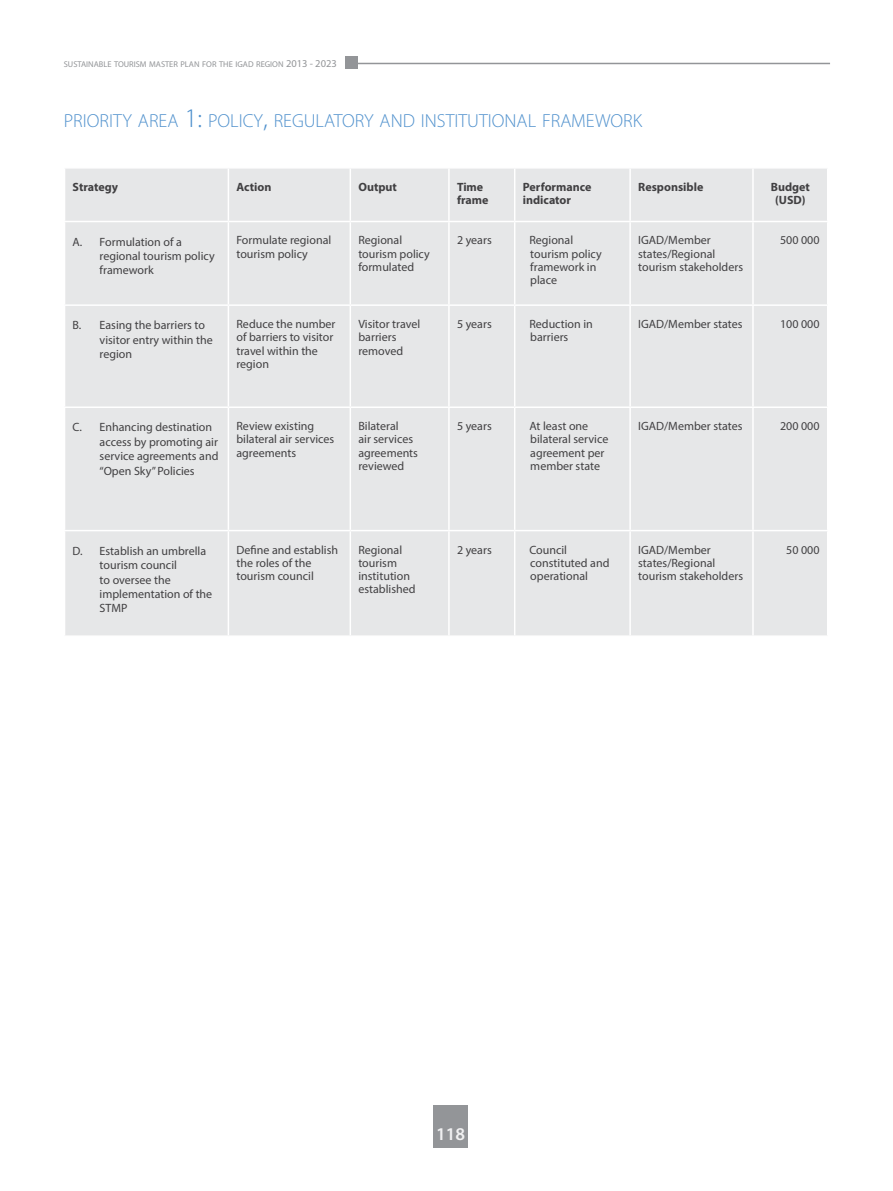
<style>
.page{position:relative;width:893px;height:1191px;background:#fff}
.page>*{position:absolute;margin:0;border:0;box-sizing:border-box;transform-origin:0 0}
.t1{font:300 18.9px "Myriad Pro";color:#5091cd}
.t2{font:600 18px "Myriad Pro";color:#f1f1f2}
.t3{font:12px/13.2px "Myriad Pro";color:#414042}
.t4{font:700 12px/13.2px "Myriad Pro";color:#414042}
.t5{font:8.4px "Myriad Pro";color:#939598}
.s1{font-size:10.5px}
.s2{font-size:27px}
</style>
<div class="page">
<hr style="left:351px;top:63px;width:479px;height:1px;background:#939598">
<div style="left:345px;top:56px;width:12px;height:13px;background:#939598"></div>
<div style="left:434px;top:1104px;width:34px;height:43px;background:#939598"></div>
<div style="left:65px;top:169px;width:762px;height:466px;background:#e6e7e8"></div>
<hr style="left:228px;top:169px;width:1px;height:52px;background:#fff">
<hr style="left:350px;top:169px;width:1px;height:52px;background:#fff">
<hr style="left:448px;top:169px;width:2px;height:52px;background:#fff">
<hr style="left:514px;top:169px;width:1px;height:52px;background:#fff">
<hr style="left:629px;top:169px;width:2px;height:52px;background:#fff">
<hr style="left:752px;top:169px;width:2px;height:52px;background:#fff">
<hr style="left:64px;top:221px;width:164px;height:1px;background:#fff">
<hr style="left:228px;top:221px;width:122px;height:1px;background:#fff">
<hr style="left:228px;top:222px;width:1px;height:82px;background:#fff">
<hr style="left:350px;top:221px;width:99px;height:1px;background:#fff">
<hr style="left:350px;top:222px;width:1px;height:82px;background:#fff">
<hr style="left:449px;top:221px;width:66px;height:1px;background:#fff">
<hr style="left:448px;top:222px;width:2px;height:82px;background:#fff">
<hr style="left:515px;top:221px;width:115px;height:1px;background:#fff">
<hr style="left:514px;top:222px;width:1px;height:82px;background:#fff">
<hr style="left:630px;top:221px;width:123px;height:1px;background:#fff">
<hr style="left:629px;top:222px;width:2px;height:82px;background:#fff">
<hr style="left:753px;top:221px;width:75px;height:1px;background:#fff">
<hr style="left:752px;top:222px;width:2px;height:82px;background:#fff">
<hr style="left:64px;top:304px;width:164px;height:2px;background:#fff">
<hr style="left:228px;top:304px;width:122px;height:2px;background:#fff">
<hr style="left:228px;top:306px;width:1px;height:100px;background:#fff">
<hr style="left:350px;top:304px;width:99px;height:2px;background:#fff">
<hr style="left:350px;top:306px;width:1px;height:100px;background:#fff">
<hr style="left:449px;top:304px;width:66px;height:2px;background:#fff">
<hr style="left:448px;top:306px;width:2px;height:100px;background:#fff">
<hr style="left:515px;top:304px;width:115px;height:2px;background:#fff">
<hr style="left:514px;top:306px;width:1px;height:100px;background:#fff">
<hr style="left:630px;top:304px;width:123px;height:2px;background:#fff">
<hr style="left:629px;top:306px;width:2px;height:100px;background:#fff">
<hr style="left:753px;top:304px;width:75px;height:2px;background:#fff">
<hr style="left:752px;top:306px;width:2px;height:100px;background:#fff">
<hr style="left:64px;top:406px;width:164px;height:2px;background:#fff">
<hr style="left:228px;top:406px;width:122px;height:2px;background:#fff">
<hr style="left:228px;top:408px;width:1px;height:122px;background:#fff">
<hr style="left:350px;top:406px;width:99px;height:2px;background:#fff">
<hr style="left:350px;top:408px;width:1px;height:122px;background:#fff">
<hr style="left:449px;top:406px;width:66px;height:2px;background:#fff">
<hr style="left:448px;top:408px;width:2px;height:122px;background:#fff">
<hr style="left:515px;top:406px;width:115px;height:2px;background:#fff">
<hr style="left:514px;top:408px;width:1px;height:122px;background:#fff">
<hr style="left:630px;top:406px;width:123px;height:2px;background:#fff">
<hr style="left:629px;top:408px;width:2px;height:122px;background:#fff">
<hr style="left:753px;top:406px;width:75px;height:2px;background:#fff">
<hr style="left:752px;top:408px;width:2px;height:122px;background:#fff">
<hr style="left:64px;top:530px;width:164px;height:1px;background:#fff">
<hr style="left:228px;top:530px;width:122px;height:1px;background:#fff">
<hr style="left:228px;top:531px;width:1px;height:104px;background:#fff">
<hr style="left:350px;top:530px;width:99px;height:1px;background:#fff">
<hr style="left:350px;top:531px;width:1px;height:104px;background:#fff">
<hr style="left:449px;top:530px;width:66px;height:1px;background:#fff">
<hr style="left:448px;top:531px;width:2px;height:104px;background:#fff">
<hr style="left:515px;top:530px;width:115px;height:1px;background:#fff">
<hr style="left:514px;top:531px;width:1px;height:104px;background:#fff">
<hr style="left:630px;top:530px;width:123px;height:1px;background:#fff">
<hr style="left:629px;top:531px;width:2px;height:104px;background:#fff">
<hr style="left:753px;top:530px;width:75px;height:1px;background:#fff">
<hr style="left:752px;top:531px;width:2px;height:104px;background:#fff">
<p class="t5" style="left:64px;top:59px;width:275px">SUSTAINABLE TOURISM MASTER PLAN FOR THE IGAD REGION <span class="s1">2013 - 2023</span></p>
<h1 class="t1" style="left:64px;top:109px;width:580px">PRIORITY AREA <span class="s2">1:</span> POLICY<span class="s2">,</span> REGULATORY AND INSTITUTIONAL FRAMEWORK</h1>
<p class="t4" style="left:73px;top:180px;width:47px">Strategy</p>
<p class="t4" style="left:236px;top:180px;width:36px">Action</p>
<p class="t4" style="left:358px;top:180px;width:40px">Output</p>
<p class="t4" style="left:457px;top:180px;width:33px">Time frame</p>
<p class="t4" style="left:523px;top:180px;width:70px">Performance indicator</p>
<p class="t4" style="left:638px;top:180px;width:67px">Responsible</p>
<p class="t4" style="left:771px;top:180px;width:41px;text-align:center">Budget (USD)</p>
<p class="t3" style="left:100px;top:234px;width:117px;line-height:14.4px;text-indent:-27px">A. Formulation of a regional tourism policy framework</p>
<p class="t3" style="left:236px;top:234px;width:96px">Formulate regional tourism policy</p>
<p class="t3" style="left:358px;top:234px;width:73px">Regional tourism policy formulated</p>
<p class="t3" style="left:457px;top:234px;width:36px">2 years</p>
<p class="t3" style="left:529px;top:234px;width:74px">Regional tourism policy framework in place</p>
<p class="t3" style="left:638px;top:234px;width:106px">IGAD/Member states/Regional tourism stakeholders</p>
<p class="t3" style="left:780px;top:234px;width:41px">500 000</p>
<p class="t3" style="left:100px;top:318px;width:115px;line-height:14.4px;text-indent:-27px">B. Easing the barriers to visitor entry within the region</p>
<p class="t3" style="left:236px;top:317px;width:100px">Reduce the number of barriers to visitor travel within the region</p>
<p class="t3" style="left:358px;top:317px;width:63px">Visitor travel barriers removed</p>
<p class="t3" style="left:457px;top:317px;width:36px">5 years</p>
<p class="t3" style="left:529px;top:317px;width:65px">Reduction in barriers</p>
<p class="t3" style="left:638px;top:317px;width:106px">IGAD/Member states</p>
<p class="t3" style="left:780px;top:317px;width:41px">100 000</p>
<p class="t3" style="left:100px;top:420px;width:120px;line-height:14.4px;text-indent:-27px">C. Enhancing destination access by promoting air service agreements and “Open Sky” Policies</p>
<p class="t3" style="left:236px;top:419px;width:99px">Review existing bilateral air services agreements</p>
<p class="t3" style="left:358px;top:419px;width:61px">Bilateral<br>air services agreements reviewed</p>
<p class="t3" style="left:457px;top:419px;width:36px">5 years</p>
<p class="t3" style="left:529px;top:419px;width:80px">At least one bilateral service agreement per member state</p>
<p class="t3" style="left:638px;top:419px;width:106px">IGAD/Member states</p>
<p class="t3" style="left:780px;top:419px;width:41px">200 000</p>
<p class="t3" style="left:100px;top:543px;width:114px;line-height:14.4px;text-indent:-27px">D. Establish an umbrella tourism council<br>to oversee the implementation of the<br>STMP</p>
<p class="t3" style="left:236px;top:543px;width:103px">Define and establish the roles of the tourism council</p>
<p class="t3" style="left:358px;top:543px;width:59px">Regional tourism institution established</p>
<p class="t3" style="left:457px;top:543px;width:36px">2 years</p>
<p class="t3" style="left:529px;top:543px;width:82px">Council constituted and operational</p>
<p class="t3" style="left:638px;top:543px;width:106px">IGAD/Member states/Regional tourism stakeholders</p>
<p class="t3" style="left:786px;top:543px;width:35px">50 000</p>
<h2 class="t2" style="left:436px;top:1122px;width:30px">118</h2>
</div>
